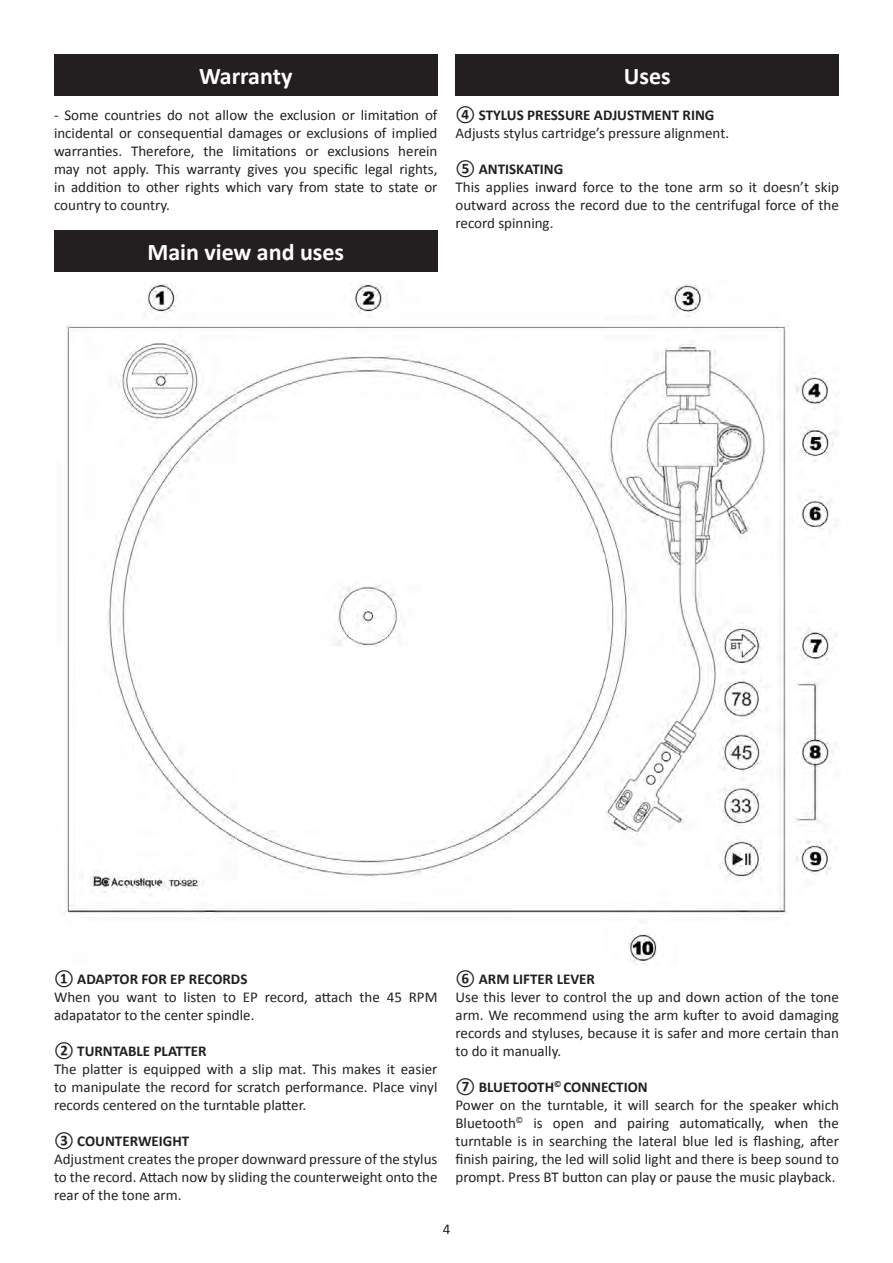
<style>
.page{position:relative;width:893px;height:1263px;background:#fff}
.page>*{position:absolute;margin:0;border:0;box-sizing:border-box;transform-origin:0 0}
.t1{font:700 24px "Calibri";color:#fff}
.t2{font:15px/18px "Calibri";color:#231f20;text-align:justify}
.t3{font:700 15px "Calibri";color:#231f20}
</style>
<div class="page">
<img style="left:63px;top:283px;width:773px;height:681px">
<div style="left:54px;top:54px;width:383px;height:42px;background:#231f20"></div>
<div style="left:455px;top:54px;width:384px;height:42px;background:#231f20"></div>
<div style="left:54px;top:230px;width:383px;height:42px;background:#231f20"></div>
<p class="t1" style="left:199px;top:61px;width:95px">Warranty</p>
<p class="t1" style="left:624px;top:61px;width:48px">Uses</p>
<p class="t2" style="left:54px;top:106px;width:385px">- Some countries do not allow the exclusion or limitation of incidental or consequential damages or exclusions of implied warranties. Therefore, the limitations or exclusions herein may not apply. This warranty gives you specific legal rights, in addition to other rights which vary from state to state or country to country.</p>
<p class="t1" style="left:147px;top:236px;width:198px">Main view and uses</p>
<p class="t3" style="left:455px;top:105px;width:260px">④ STYLUS PRESSURE ADJUSTMENT RING</p>
<p class="t2" style="left:455px;top:124px;width:275px">Adjusts stylus cartridge’s pressure alignment.</p>
<p class="t3" style="left:455px;top:159px;width:109px">⑤ ANTISKATING</p>
<p class="t2" style="left:455px;top:178px;width:385px">This applies inward force to the tone arm so it doesn’t skip outward across the record due to the centrifugal force of the record spinning.</p>
<p class="t3" style="left:54px;top:969px;width:195px">① ADAPTOR FOR EP RECORDS</p>
<p class="t2" style="left:54px;top:988px;width:385px">When you want to listen to EP record, attach the 45 RPM adapatator to the center spindle.</p>
<p class="t3" style="left:54px;top:1041px;width:154px">② TURNTABLE PLATTER</p>
<p class="t2" style="left:54px;top:1060px;width:385px">The platter is equipped with a slip mat. This makes it easier to manipulate the record for scratch performance. Place vinyl records centered on the turntable platter.</p>
<p class="t3" style="left:54px;top:1131px;width:137px">③ COUNTERWEIGHT</p>
<p class="t2" style="left:54px;top:1150px;width:385px">Adjustment creates the proper downward pressure of the stylus to the record. Attach now by sliding the counterweight onto the rear of the tone arm.</p>
<p class="t3" style="left:455px;top:969px;width:141px">⑥ ARM LIFTER LEVER</p>
<p class="t2" style="left:455px;top:988px;width:385px">Use this lever to control the up and down action of the tone arm. We recommend using the arm kufter to avoid damaging records and styluses, because it is safer and more certain than to do it manually.</p>
<p class="t3" style="left:455px;top:1077px;width:194px">⑦ BLUETOOTH<sup>©</sup> CONNECTION</p>
<p class="t2" style="left:455px;top:1096px;width:385px">Power on the turntable, it will search for the speaker which Bluetooth<sup>©</sup> is open and pairing automatically, when the turntable is in searching the lateral blue led is flashing, after finish pairing, the led will solid light and there is beep sound to prompt. Press BT button can play or pause the music playback.</p>
<p class="t2" style="left:443px;top:1220px;width:9px">4</p>
</div>
